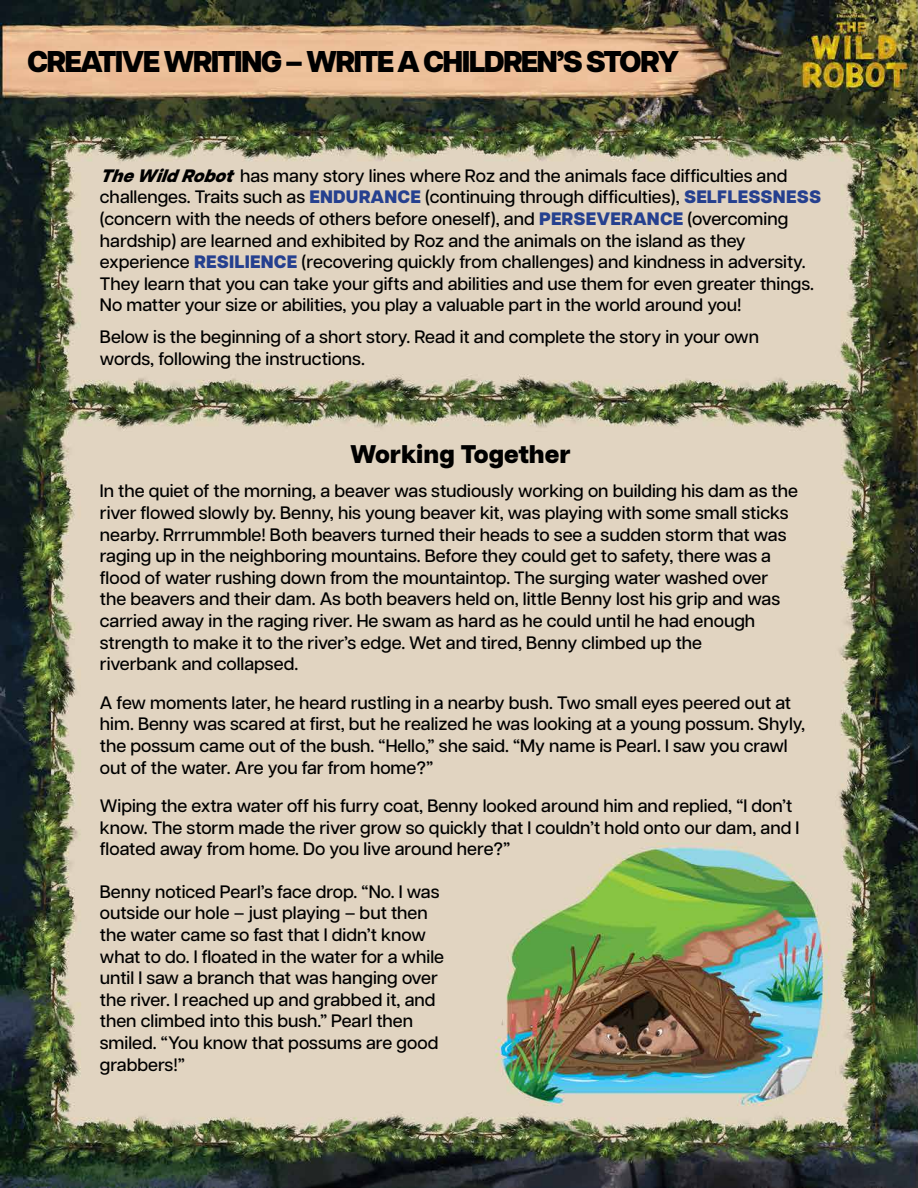
<style>
.page{position:relative;width:918px;height:1188px;background:#fff}
.page>*{position:absolute;margin:0;border:0;box-sizing:border-box;transform-origin:0 0}
.t1{font:800 30px "Articulat CF";letter-spacing:-.06em;color:#000}
.t2{font:800 25.5px "Articulat CF";color:#000}
.t3{font:500 18px/21.6px "Articulat CF";color:#000}
.s1{font-weight:800;font-style:italic}
.s2{font-weight:800;color:#25408f}
</style>
<div class="page">
<img style="left:0;top:0;width:918px;height:1188px">
<h1 class="t1" style="left:27px;top:38px;width:654px">CREATIVE WRITING – WRITE A CHILDREN’S STORY</h1>
<p class="t3" style="left:100px;top:164px;width:723px"><span class="s1">TheWildRobot</span>has many story lines where Roz and the animals face difficulties and challenges. Traits such as <span class="s2">ENDURANCE</span> (continuing through difficulties), <span class="s2">SELFLESSNESS </span>(concern with the needs of others before oneself), and <span class="s2">PERSEVERANCE</span> (overcoming hardship) are learned and exhibited by Roz and the animals on the island as they experience <span class="s2">RESILIENCE</span> (recovering quickly from challenges) and kindness in adversity.<br>They learn that you can take your gifts and abilities and use them for even greater things.<br>No matter your size or abilities, you play a valuable part in the world around you!</p>
<p class="t3" style="left:100px;top:325px;width:661px">Below is the beginning of a short story. Read it and complete the story in your own words, following the instructions.</p>
<h2 class="t2" style="left:350px;top:434px;width:222px">Working Together</h2>
<p class="t3" style="left:100px;top:479px;width:700px">In the quiet of the morning, a beaver was studiously working on building his dam as the river flowed slowly by. Benny, his young beaver kit, was playing with some small sticks nearby. Rrrrummble! Both beavers turned their heads to see a sudden storm that was raging up in the neighboring mountains. Before they could get to safety, there was a flood of water rushing down from the mountaintop. The surging water washed over the beavers and their dam. As both beavers held on, little Benny lost his grip and was carried away in the raging river. He swam as hard as he could until he had enough strength to make it to the river’s edge. Wet and tired, Benny climbed up the<br>riverbank and collapsed.</p>
<p class="t3" style="left:100px;top:691px;width:707px">A few moments later, he heard rustling in a nearby bush. Two small eyes peered out at him. Benny was scared at first, but he realized he was looking at a young possum. Shyly, the possum came out of the bush. “Hello,” she said. “My name is Pearl. I saw you crawl out of the water. Are you far from home?”</p>
<p class="t3" style="left:100px;top:794px;width:701px">Wiping the extra water off his furry coat, Benny looked around him and replied, “I don’t know. The storm made the river grow so quickly that I couldn’t hold onto our dam, and I floated away from home. Do you live around here?”</p>
<p class="t3" style="left:100px;top:880px;width:346px">Benny noticed Pearl’s face drop. “No. I was outside our hole – just playing – but then the water came so fast that I didn’t know what to do. I floated in the water for a while until I saw a branch that was hanging over the river. I reached up and grabbed it, and then climbed into this bush.” Pearl then smiled. “You know that possums are good grabbers!”</p>
</div>
